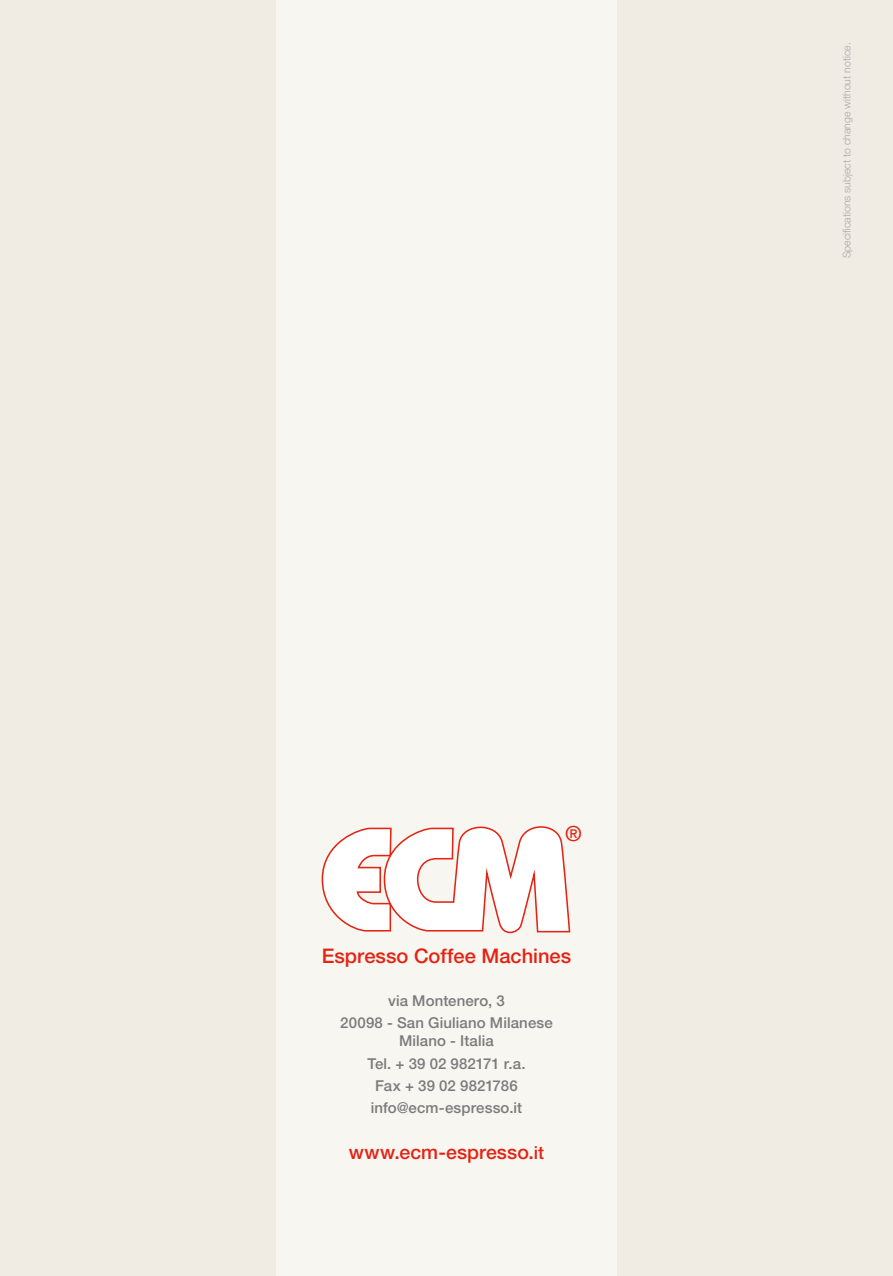
<style>
.page{position:relative;width:893px;height:1276px;background:#f0ece4}
.page>*{position:absolute;margin:0;border:0;box-sizing:border-box;transform-origin:0 0}
.t1{font:500 20.85px "Helvetica Neue LT Std";color:#e42313}
.t2{font:500 20.1px "Helvetica Neue LT Std";color:#e42313}
.t3{font:500 19.5px "Helvetica Neue LT Std";color:#e42313}
.t4{font:500 15px/22.2px "Helvetica Neue LT Std";letter-spacing:.005em;color:#7c7b7b;text-align:center}
.t5{font:300 10.5px "Helvetica Neue LT Std";color:#a8a8a7}
.s1{font-size:18px}
</style>
<div class="page">
<div style="left:276px;top:0;width:341px;height:1276px;background:#f8f6f1"></div>
<svg style="left:321px;top:827px;width:62px;height:105px"></svg>
<svg style="left:383px;top:826px;width:188px;height:108px;fill:#fff"></svg>
<h1 class="t1" style="left:565px;top:821px;width:18px">®</h1>
<h2 class="t2" style="left:322px;top:944px;width:251px">Espresso Coffee Machines</h2>
<p class="t4" style="left:340px;top:989px;width:214px">via Montenero, 3<br>20098 - San Giuliano Milanese</p>
<p class="t4" style="left:367px;top:1029px;width:160px">Milano - Italia<br>Tel. + 39 02 982171 r.a.<br>Fax + 39 02 9821786 info@ecm-espresso.it</p>
<h3 class="t3" style="left:349px;top:1140px;width:197px">www.ecm-espresso.<span class="s1">it</span></h3>
<p class="t5" style="left:840px;top:258px;width:217px;rotate:-90deg">Specifications subject to change without notice.</p>
</div>
